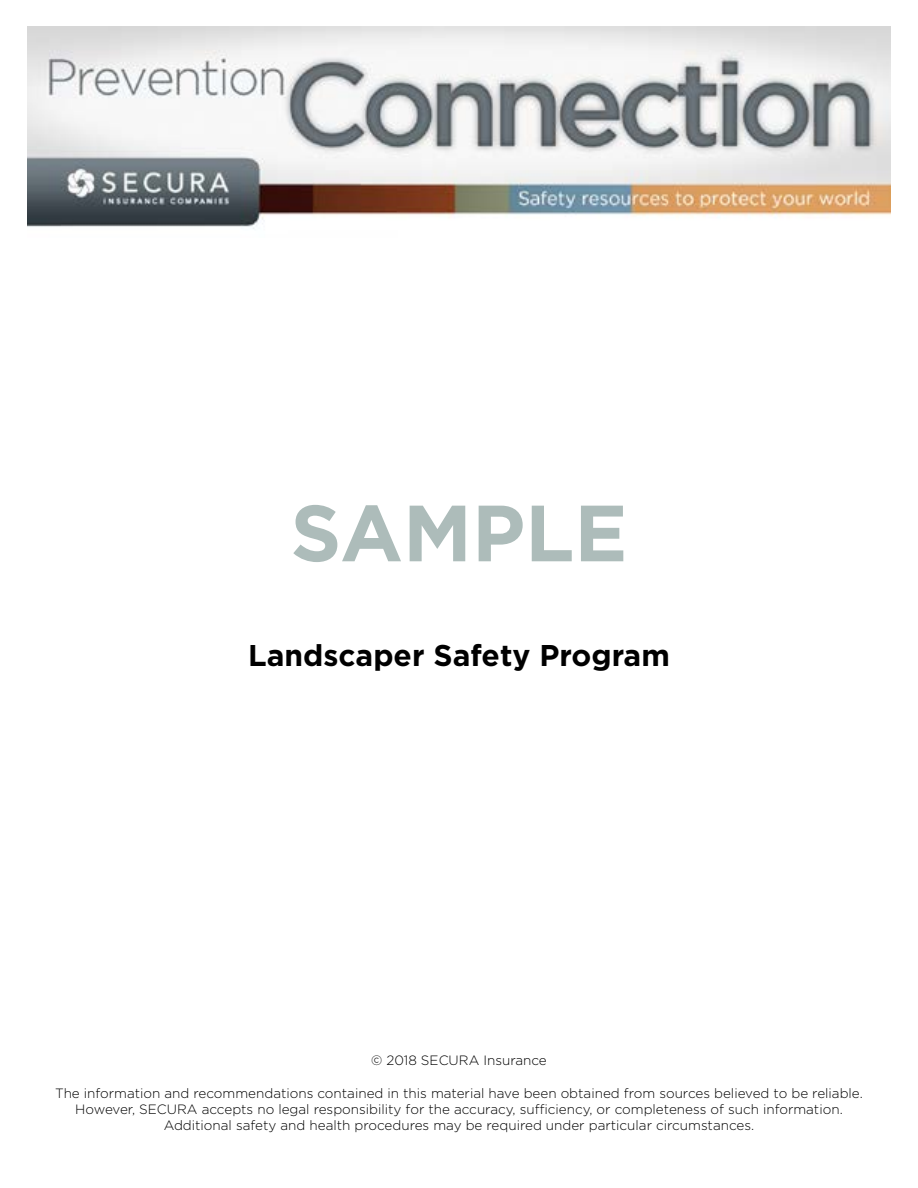
<style>
.page{position:relative;width:918px;height:1188px;background:#fff}
.page>*{position:absolute;margin:0;border:0;box-sizing:border-box;transform-origin:0 0}
.t1{font:700 79.5px "Gotham";color:#adbcba}
.t2{font:700 30px "Gotham";color:#000}
.t3{font:300 13.5px/16.2px "Gotham";color:#000;text-align:center}
</style>
<div class="page">
<img style="left:27px;top:27px;width:864px;height:202px">
<h1 class="t1" style="left:290px;top:480px;width:339px">SAMPLE</h1>
<h2 class="t2" style="left:248px;top:636px;width:423px">Landscaper Safety Program</h2>
<p class="t3" style="left:371px;top:1052px;width:177px">© 2018 SECURA Insurance</p>
<p class="t3" style="left:55px;top:1084px;width:809px">The information and recommendations contained in this material have been obtained from sources believed to be reliable.<br>However, SECURA accepts no legal responsibility for the accuracy, sufficiency, or completeness of such information.<br>Additional safety and health procedures may be required under particular circumstances.</p>
</div>
